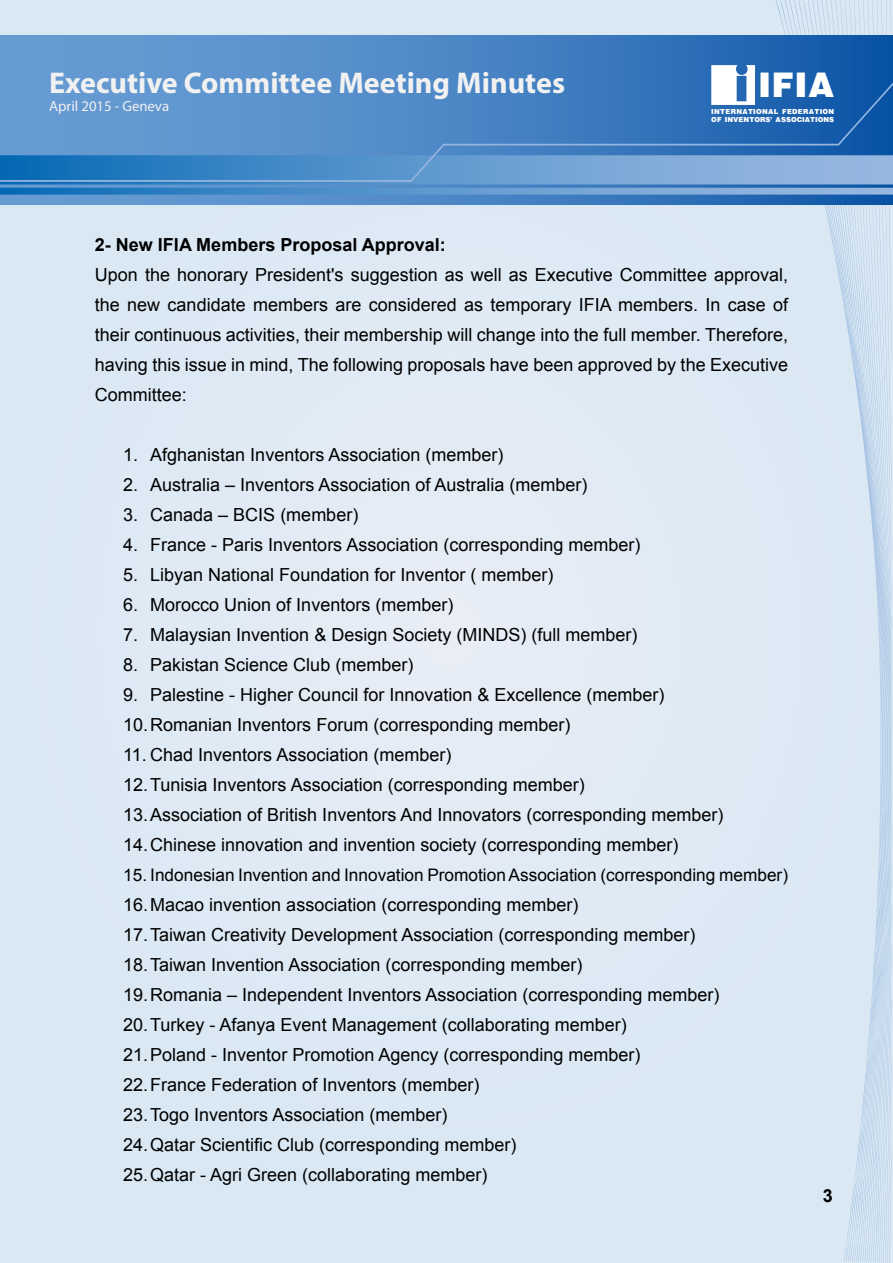
<style>
.page{position:relative;width:893px;height:1263px;background:#dde9f4}
.page>*{position:absolute;margin:0;border:0;box-sizing:border-box;transform-origin:0 0}
.t1{font:900 36.3px "Arena";color:#fff}
.t2{font:700 30.15px "Myriad Pro";color:#f1f1f2}
.t3{font:18px/30px "Arial";color:#000}
.t4{font:700 18px "Arial";color:#000}
.t5{font:17.25px "Arial";color:#000}
.t6{font:14.7px "Myriad Pro";color:#f1f1f2}
.t7{font:900 7.35px/8.9px "Arena";letter-spacing:.02em;color:#fff}
</style>
<div class="page">
<svg style="left:776px;top:0;width:115px;height:1263px"></svg>
<svg style="left:0;top:36px;width:893px;height:168px"></svg>
<svg style="left:0;top:182px;width:893px;height:13px"></svg>
<svg style="left:0;top:82px;width:893px;height:100px"></svg>
<svg style="left:711px;top:65px;width:44px;height:40px"></svg>
<h2 class="t2" style="left:49px;top:63px;width:517px">Executive Committee Meeting Minutes</h2>
<p class="t6" style="left:49px;top:97px;width:121px">April 2015 - Geneva</p>
<h1 class="t1" style="left:758px;top:67px;width:78px">IFIA</h1>
<p class="t7" style="left:711px;top:107px;width:125px">INTERNATIONAL FEDERATION<br>OF INVENTORS’ ASSOCIATIONS</p>
<p class="t4" style="left:95px;top:233px;width:352px">2- New IFIA Members Proposal Approval:</p>
<p class="t3" style="left:95px;top:260px;width:695px;text-align:justify">Upon the honorary President's suggestion as well as Executive Committee approval, the new candidate members are considered as temporary IFIA members. In case of their continuous activities, their membership will change into the full member. Therefore, having this issue in mind, The following proposals have been approved by the Executive Committee:</p>
<p class="t3" style="left:123px;top:440px;width:382px">1. Afghanistan Inventors Association (member)</p>
<p class="t3" style="left:123px;top:470px;width:466px">2. Australia – Inventors Association of Australia (member)</p>
<p class="t3" style="left:123px;top:500px;width:237px">3. Canada – BCIS (member)</p>
<p class="t3" style="left:123px;top:530px;width:519px">4. France - Paris Inventors Association (corresponding member)</p>
<p class="t3" style="left:123px;top:560px;width:432px">5. Libyan National Foundation for Inventor ( member)</p>
<p class="t3" style="left:123px;top:590px;width:332px">6. Morocco Union of Inventors (member)</p>
<p class="t3" style="left:123px;top:620px;width:516px">7. Malaysian Invention &amp; Design Society (MINDS) (full member)</p>
<p class="t3" style="left:123px;top:650px;width:292px">8. Pakistan Science Club (member)</p>
<p class="t3" style="left:123px;top:680px;width:543px">9. Palestine - Higher Council for Innovation &amp; Excellence (member)<br>10.Romanian Inventors Forum (corresponding member)</p>
<p class="t3" style="left:123px;top:740px;width:602px">11. Chad Inventors Association (member)<br>12.Tunisia Inventors Association (corresponding member)<br>13.Association of British Inventors And Innovators (corresponding member)<br>14.Chinese innovation and invention society (corresponding member)</p>
<p class="t5" style="left:123px;top:864px;width:666px">15. Indonesian Invention and Innovation Promotion Association (corresponding member)</p>
<p class="t3" style="left:123px;top:890px;width:598px">16.Macao invention association (corresponding member)<br>17.Taiwan Creativity Development Association (corresponding member)<br>18.Taiwan Invention Association (corresponding member)<br>19.Romania – Independent Inventors Association (corresponding member)<br>20.Turkey - Afanya Event Management (collaborating member)<br>21.Poland - Inventor Promotion Agency (corresponding member)<br>22.France Federation of Inventors (member)<br>23.Togo Inventors Association (member)<br>24.Qatar Scientific Club (corresponding member)<br>25.Qatar - Agri Green (collaborating member)</p>
<p class="t4" style="left:823px;top:1183px;width:12px">3</p>
</div>
